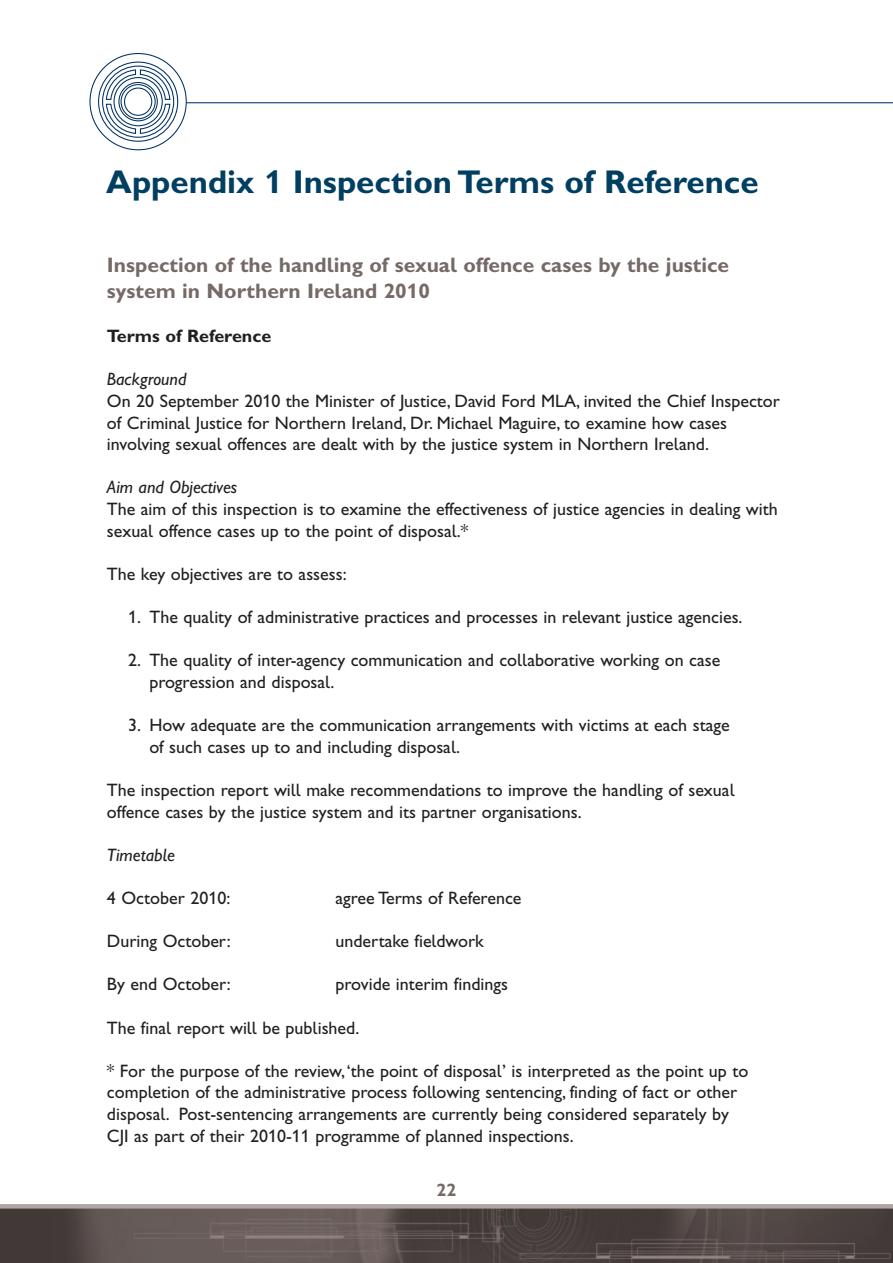
<style>
.page{position:relative;width:893px;height:1263px;background:#fff}
.page>*{position:absolute;margin:0;border:0;box-sizing:border-box;transform-origin:0 0}
.t1{font:33px "Gill Sans Hta Bold Plain";color:#003f61}
.t2{font:21px/25.2px "Gill Sans Hta Bold Plain";color:#766a67}
.t3{font:18px/21.6px "Gill Sans Hta";color:#231f20}
.t4{font:italic 18px "Gill Sans Hta";color:#231f20}
.t5{font:18px "Gill Sans Hta Bold Plain";color:#231f20}
.t6{font:18px "Gill Sans Hta Bold Plain";color:#766a67}
</style>
<div class="page">
<hr style="left:186px;top:102px;width:707px;height:1px;background:#003163">
<div style="left:102px;top:66px;width:72px;height:72px;border:1px solid #003163;border-radius:50%"></div>
<div style="left:98px;top:62px;width:80px;height:80px;border:1px solid #003163;border-radius:50%"></div>
<svg style="left:105px;top:69px;width:66px;height:65px"></svg>
<img style="left:0;top:1208px;width:893px;height:55px">
<hr style="left:0;top:1204px;width:893px;height:4px;background:#afa7a4">
<h1 class="t1" style="left:106px;top:170px;width:654px">Appendix 1 Inspection Terms of Reference</h1>
<p class="t2" style="left:107px;top:255px;width:624px">Inspection of the handling of sexual offence cases by the justice system in Northern Ireland 2010</p>
<p class="t5" style="left:107px;top:330px;width:166px">Terms of Reference</p>
<p class="t4" style="left:107px;top:373px;width:81px">Background</p>
<p class="t3" style="left:107px;top:392px;width:674px">On 20 September 2010 the Minister of Justice, David Ford MLA, invited the Chief Inspector of Criminal Justice for Northern Ireland, Dr. Michael Maguire, to examine how cases involving sexual offences are dealt with by the justice system in Northern Ireland.</p>
<p class="t4" style="left:107px;top:481px;width:132px">Aim and Objectives</p>
<p class="t3" style="left:107px;top:500px;width:672px">The aim of this inspection is to examine the effectiveness of justice agencies in dealing with sexual offence cases up to the point of disposal.*</p>
<p class="t3" style="left:107px;top:565px;width:241px">The key objectives are to assess:</p>
<p class="t3" style="left:128px;top:608px;width:616px">1. The quality of administrative practices and processes in relevant justice agencies.</p>
<p class="t3" style="left:149px;top:651px;width:572px;text-indent:-21px">2. The quality of inter-agency communication and collaborative working on case progression and disposal.</p>
<p class="t3" style="left:149px;top:716px;width:582px;text-indent:-21px">3. How adequate are the communication arrangements with victims at each stage of such cases up to and including disposal.</p>
<p class="t3" style="left:107px;top:781px;width:629px">The inspection report will make recommendations to improve the handling of sexual offence cases by the justice system and its partner organisations.</p>
<p class="t4" style="left:107px;top:848px;width:69px">Timetable</p>
<p class="t3" style="left:107px;top:889px;width:125px">4 October 2010:</p>
<p class="t3" style="left:335px;top:889px;width:188px">agree Terms of Reference</p>
<p class="t3" style="left:107px;top:932px;width:125px">During October:</p>
<p class="t3" style="left:335px;top:932px;width:150px">undertake fieldwork</p>
<p class="t3" style="left:107px;top:975px;width:125px">By end October:</p>
<p class="t3" style="left:335px;top:975px;width:174px">provide interim findings</p>
<p class="t3" style="left:107px;top:1018px;width:254px">The final report will be published.</p>
<p class="t3" style="left:107px;top:1061px;width:643px">* For the purpose of the review,‘the point of disposal’ is interpreted as the point up to completion of the administrative process following sentencing, finding of fact or other disposal. Post-sentencing arrangements are currently being considered separately by CJI as part of their 2010-11 programme of planned inspections.</p>
<p class="t6" style="left:437px;top:1184px;width:21px">22</p>
</div>
